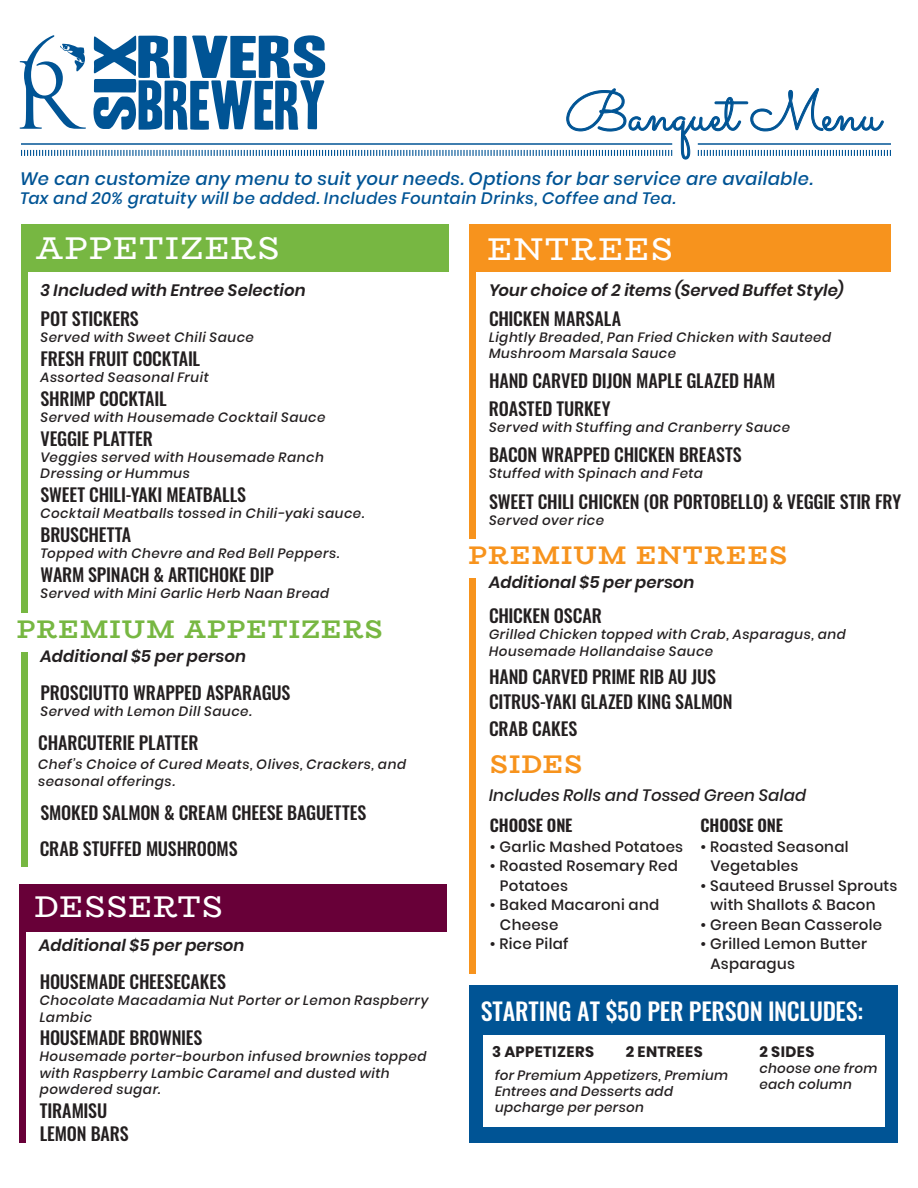
<style>
.page{position:relative;width:918px;height:1188px;background:#fff}
.page>*{position:absolute;margin:0;border:0;box-sizing:border-box;transform-origin:0 0}
.t1{font:55.5px "Sacramento";letter-spacing:.01em;color:#005495}
.t2{font:31.5px "Bio Rhyme";letter-spacing:.04em;color:#fff}
.t3{font:30px "Bio Rhyme";letter-spacing:.035em;color:#fff}
.t4{font:700 25.5px "Bio Rhyme";letter-spacing:.045em;color:#f7931d}
.t5{font:700 25.5px "Bio Rhyme";letter-spacing:.045em;color:#77b742}
.t6{font:500 24px "Oswald";letter-spacing:-.005em;color:#fff}
.t7{font:500 18px/26px "Oswald";letter-spacing:-.005em;color:#231f20}
.t8{font:italic 500 18px "Poppins";letter-spacing:.02em;color:#005495}
.t9{font:italic 600 16.5px "Poppins";letter-spacing:.005em;color:#231f20}
.t10{font:italic 500 16.5px "Poppins";letter-spacing:.025em;color:#005495}
.t11{font:italic 500 16.5px "Poppins";letter-spacing:.005em;color:#231f20}
.t12{font:600 16.5px "Oswald";letter-spacing:-.01em;color:#231f20}
.t13{font:500 15px/19.5px "Poppins";letter-spacing:.02em;color:#231f20}
.t14{font:700 15px "Poppins";letter-spacing:.03em;color:#231f20}
.t15{font:italic 500 13.5px/16.2px "Poppins";letter-spacing:.035em;color:#231f20}
</style>
<div class="page">
<div style="left:470px;top:985px;width:428px;height:158px;background:#005495"></div>
<div style="left:483px;top:1035px;width:402px;height:91px;background:#fff"></div>
<div style="left:21px;top:224px;width:428px;height:47px;background:#77b742"></div>
<div style="left:20px;top:884px;width:427px;height:48px;background:#680038"></div>
<div style="left:21px;top:264px;width:7px;height:603px;background:#77b742"></div>
<div style="left:20px;top:884px;width:6px;height:259px;background:#680038"></div>
<div style="left:470px;top:269px;width:6px;height:705px;background:#f7931d"></div>
<div style="left:470px;top:224px;width:421px;height:47px;background:#f7931d"></div>
<div style="left:0;top:613px;width:82px;height:39px;background:#fff"></div>
<div style="left:449px;top:539px;width:85px;height:39px;background:#fff"></div>
<svg style="left:20px;top:35px;width:871px;height:125px"></svg>
<hr style="left:21px;top:143px;width:651px;height:2px;background:#005495">
<hr style="left:698px;top:143px;width:193px;height:2px;background:#005495">
<h1 class="t1" style="left:565px;top:78px;width:317px">Banquet Menu</h1>
<h3 class="t8" style="left:20px;top:168px;width:794px">We can customize any menu to suit your needs. Options for bar service are available.</h3>
<p class="t10" style="left:20px;top:189px;width:657px">Tax and 20% gratuity will be added. Includes Fountain Drinks, Coffee and Tea.</p>
<h2 class="t2" style="left:36px;top:224px;width:245px">APPETIZERS</h2>
<h2 class="t2" style="left:488px;top:225px;width:187px">ENTREES</h2>
<p class="t9" style="left:40px;top:281px;width:267px">3 Included with Entree Selection</p>
<p class="t9" style="left:489px;top:281px;width:356px">Your choice of 2 items (Served Buffet Style)</p>
<h3 class="t7" style="left:40px;top:304px;width:100px">POT STICKERS</h3>
<p class="t15" style="left:40px;top:329px;width:215px">Served with Sweet Chili Sauce</p>
<h3 class="t7" style="left:40px;top:344px;width:161px">FRESH FRUIT COCKTAIL</h3>
<p class="t15" style="left:40px;top:369px;width:170px">Assorted Seasonal Fruit</p>
<h3 class="t7" style="left:40px;top:384px;width:128px">SHRIMP COCKTAIL</h3>
<p class="t15" style="left:40px;top:409px;width:287px">Served with Housemade Cocktail Sauce</p>
<h3 class="t7" style="left:40px;top:424px;width:114px">VEGGIE PLATTER</h3>
<p class="t15" style="left:40px;top:449px;width:285px">Veggies served with Housemade Ranch<br>Dressing or Hummus</p>
<h3 class="t7" style="left:40px;top:480px;width:207px">SWEET CHILI-YAKI MEATBALLS</h3>
<p class="t15" style="left:40px;top:505px;width:325px">Cocktail Meatballs tossed in Chili-yaki sauce.</p>
<h3 class="t7" style="left:40px;top:520px;width:92px">BRUSCHETTA</h3>
<p class="t15" style="left:40px;top:545px;width:300px">Topped with Chevre and Red Bell Peppers.</p>
<h3 class="t7" style="left:40px;top:559px;width:235px">WARM SPINACH &amp; ARTICHOKE DIP</h3>
<p class="t15" style="left:40px;top:585px;width:290px">Served with Mini Garlic Herb Naan Bread</p>
<h3 class="t5" style="left:17px;top:610px;width:367px">PREMIUM APPETIZERS</h3>
<p class="t9" style="left:41px;top:647px;width:207px">Additional $5 per person</p>
<h3 class="t7" style="left:40px;top:678px;width:251px">PROSCIUTTO WRAPPED ASPARAGUS</h3>
<p class="t15" style="left:40px;top:704px;width:213px">Served with Lemon Dill Sauce.</p>
<h3 class="t7" style="left:38px;top:728px;width:162px">CHARCUTERIE PLATTER</h3>
<p class="t15" style="left:38px;top:757px;width:369px">Chef’s Choice of Cured Meats, Olives, Crackers, and seasonal offerings.</p>
<h3 class="t7" style="left:41px;top:798px;width:327px">SMOKED SALMON &amp; CREAM CHEESE BAGUETTES</h3>
<h3 class="t7" style="left:40px;top:834px;width:199px">CRAB STUFFED MUSHROOMS</h3>
<h3 class="t3" style="left:34px;top:884px;width:190px">DESSERTS</h3>
<p class="t9" style="left:39px;top:936px;width:207px">Additional $5 per person</p>
<h3 class="t7" style="left:40px;top:967px;width:188px">HOUSEMADE CHEESECAKES</h3>
<p class="t15" style="left:40px;top:993px;width:390px">Chocolate Macadamia Nut Porter or Lemon Raspberry<br>Lambic</p>
<h3 class="t7" style="left:40px;top:1023px;width:164px">HOUSEMADE BROWNIES</h3>
<p class="t15" style="left:40px;top:1049px;width:388px">Housemade porter-bourbon infused brownies topped with Raspberry Lambic Caramel and dusted with powdered sugar.</p>
<h3 class="t7" style="left:40px;top:1097px;width:91px;line-height:23.7px">TIRAMISU<br>LEMON BARS</h3>
<h3 class="t7" style="left:489px;top:304px;width:134px">CHICKEN MARSALA</h3>
<p class="t15" style="left:489px;top:329px;width:344px">Lightly Breaded, Pan Fried Chicken with Sauteed<br>Mushroom Marsala Sauce</p>
<h3 class="t7" style="left:489px;top:365px;width:288px;line-height:28.2px">HAND CARVED DIJON MAPLE GLAZED HAM<br>ROASTED TURKEY</h3>
<p class="t15" style="left:489px;top:420px;width:303px">Served with Stuffing and Cranberry Sauce</p>
<h3 class="t7" style="left:489px;top:440px;width:254px">BACON WRAPPED CHICKEN BREASTS</h3>
<p class="t15" style="left:489px;top:466px;width:216px">Stuffed with Spinach and Feta</p>
<h3 class="t7" style="left:489px;top:487px;width:414px">SWEET CHILI CHICKEN (OR PORTOBELLO) &amp; VEGGIE STIR FRY</h3>
<p class="t15" style="left:489px;top:513px;width:117px">Served over rice</p>
<h3 class="t4" style="left:468px;top:536px;width:320px">PREMIUM ENTREES</h3>
<p class="t9" style="left:489px;top:573px;width:207px">Additional $5 per person</p>
<h3 class="t7" style="left:489px;top:601px;width:114px">CHICKEN OSCAR</h3>
<p class="t15" style="left:489px;top:627px;width:359px">Grilled Chicken topped with Crab, Asparagus, and<br>Housemade Hollandaise Sauce</p>
<h3 class="t7" style="left:489px;top:662px;width:245px">HAND CARVED PRIME RIB AU JUS<br>CITRUS-YAKI GLAZED KING SALMON<br>CRAB CAKES</h3>
<h3 class="t4" style="left:490px;top:744px;width:94px">SIDES</h3>
<p class="t11" style="left:489px;top:785px;width:319px">Includes Rolls and Tossed Green Salad</p>
<p class="t12" style="left:490px;top:811px;width:84px">CHOOSE ONE</p>
<p class="t13" style="left:490px;top:837px;width:195px">• Garlic Mashed Potatoes</p>
<p class="t13" style="left:500px;top:857px;width:179px;text-indent:-10px">• Roasted Rosemary Red<br>Potatoes</p>
<p class="t13" style="left:500px;top:896px;width:161px;text-indent:-10px">• Baked Macaroni and<br>Cheese</p>
<p class="t13" style="left:490px;top:935px;width:80px">• Rice Pilaf</p>
<p class="t12" style="left:701px;top:811px;width:84px">CHOOSE ONE</p>
<p class="t13" style="left:711px;top:837px;width:139px;text-indent:-10px">• Roasted Seasonal<br>Vegetables</p>
<p class="t13" style="left:711px;top:876px;width:188px;text-indent:-10px">• Sauteed Brussel Sprouts with Shallots &amp; Bacon</p>
<p class="t13" style="left:701px;top:915px;width:183px">• Green Bean Casserole</p>
<p class="t13" style="left:711px;top:935px;width:158px;text-indent:-10px">• Grilled Lemon Butter<br>Asparagus</p>
<h3 class="t6" style="left:481px;top:990px;width:384px">STARTING AT $50 PER PERSON INCLUDES:</h3>
<p class="t14" style="left:492px;top:1043px;width:104px">3 APPETIZERS</p>
<p class="t14" style="left:626px;top:1043px;width:79px">2 ENTREES</p>
<p class="t14" style="left:759px;top:1043px;width:57px">2 SIDES</p>
<p class="t15" style="left:759px;top:1060px;width:120px">choose one from each column</p>
<p class="t15" style="left:495px;top:1067px;width:235px">for Premium Appetizers, Premium<br>Entrees and Desserts add upcharge per person</p>
</div>
